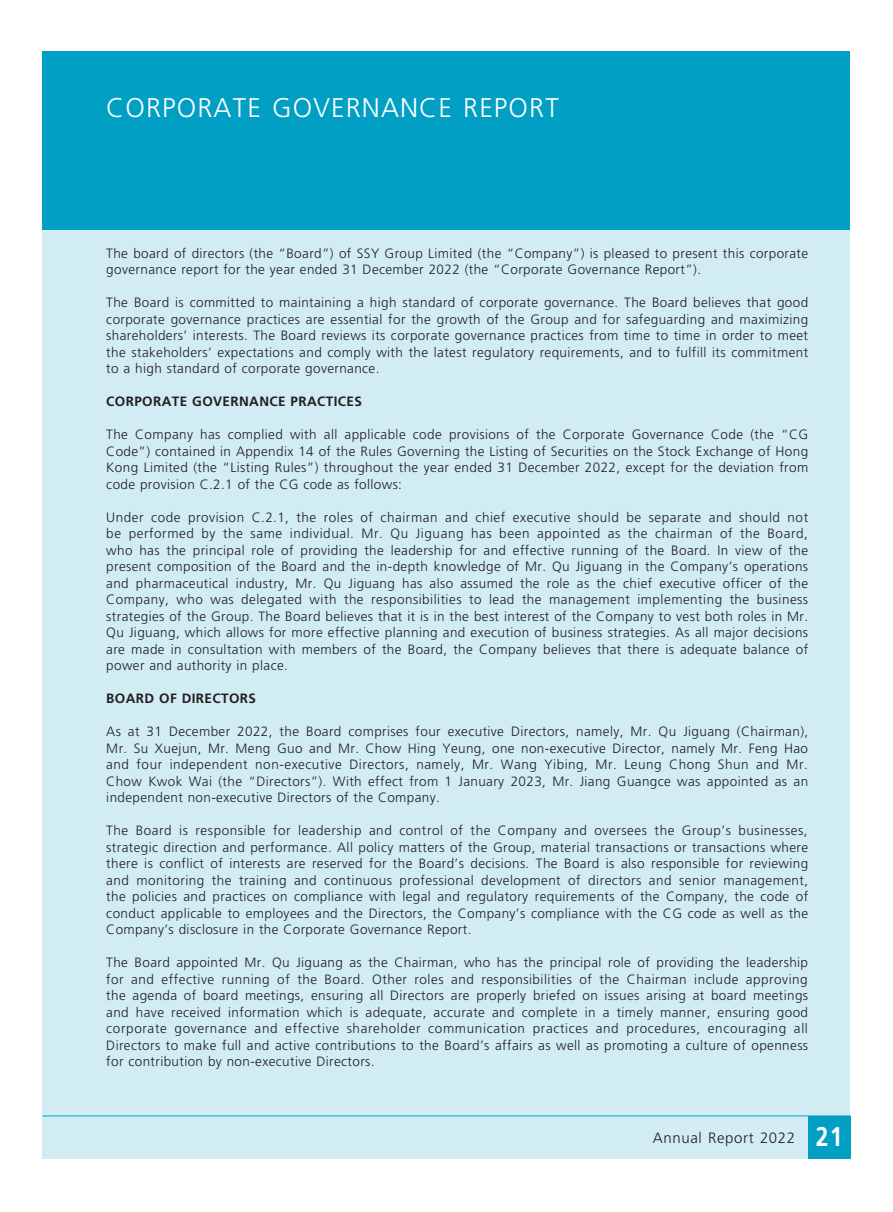
<style>
.page{position:relative;width:893px;height:1212px;background:#fff}
.page>*{position:absolute;margin:0;border:0;box-sizing:border-box;transform-origin:0 0}
.t1{font:300 27px "Frutiger LT Std";letter-spacing:.04em;color:#fff}
.t2{font:300 15px "Frutiger LT Std";letter-spacing:.04em;color:#231f20}
.t3{font:300 13.5px/16.5px "Frutiger LT Std";letter-spacing:.03em;color:#231f20;text-align:justify}
.t4{font:700 13.5px "Frutiger LT Std";letter-spacing:.03em;color:#231f20}
.s1{font-weight:700;font-size:27px;color:#fff}
</style>
<div class="page">
<div style="left:43px;top:230px;width:807px;height:929px;background:#d2ecf4"></div>
<div style="left:43px;top:51px;width:807px;height:179px;background:#009fc3"></div>
<div style="left:808px;top:1116px;width:42px;height:43px;background:#009fc3"></div>
<hr style="left:43px;top:1115px;width:807px;height:1px;background:#009fc3">
<h1 class="t1" style="left:106px;top:92px;width:454px">CORPORATE GOVERNANCE REPORT</h1>
<p class="t3" style="left:106px;top:245px;width:703px">The board of directors (the “Board”) of SSY Group Limited (the “Company”) is pleased to present this corporate governance report for the year ended 31 December 2022 (the “Corporate Governance Report”).</p>
<p class="t3" style="left:106px;top:295px;width:703px">The Board is committed to maintaining a high standard of corporate governance. The Board believes that good corporate governance practices are essential for the growth of the Group and for safeguarding and maximizing shareholders’ interests. The Board reviews its corporate governance practices from time to time in order to meet the stakeholders’ expectations and comply with the latest regulatory requirements, and to fulfill its commitment to a high standard of corporate governance.</p>
<p class="t4" style="left:106px;top:394px;width:257px">CORPORATE GOVERNANCE PRACTICES</p>
<p class="t3" style="left:106px;top:427px;width:703px">The Company has complied with all applicable code provisions of the Corporate Governance Code (the “CG Code”) contained in Appendix 14 of the Rules Governing the Listing of Securities on the Stock Exchange of Hong Kong Limited (the “Listing Rules”) throughout the year ended 31 December 2022, except for the deviation from code provision C.2.1 of the CG code as follows:</p>
<p class="t3" style="left:106px;top:509px;width:703px">Under code provision C.2.1, the roles of chairman and chief executive should be separate and should not be performed by the same individual. Mr. Qu Jiguang has been appointed as the chairman of the Board, who has the principal role of providing the leadership for and effective running of the Board. In view of the present composition of the Board and the in-depth knowledge of Mr. Qu Jiguang in the Company’s operations and pharmaceutical industry, Mr. Qu Jiguang has also assumed the role as the chief executive officer of the Company, who was delegated with the responsibilities to lead the management implementing the business strategies of the Group. The Board believes that it is in the best interest of the Company to vest both roles in Mr.<br>Qu Jiguang, which allows for more effective planning and execution of business strategies. As all major decisions are made in consultation with members of the Board, the Company believes that there is adequate balance of power and authority in place.</p>
<p class="t4" style="left:106px;top:691px;width:151px">BOARD OF DIRECTORS</p>
<p class="t3" style="left:106px;top:724px;width:703px">As at 31 December 2022, the Board comprises four executive Directors, namely, Mr. Qu Jiguang (Chairman), Mr. Su Xuejun, Mr. Meng Guo and Mr. Chow Hing Yeung, one non-executive Director, namely Mr. Feng Hao and four independent non-executive Directors, namely, Mr. Wang Yibing, Mr. Leung Chong Shun and Mr.<br>Chow Kwok Wai (the “Directors”). With effect from 1 January 2023, Mr. Jiang Guangce was appointed as an independent non-executive Directors of the Company.</p>
<p class="t3" style="left:106px;top:823px;width:703px">The Board is responsible for leadership and control of the Company and oversees the Group’s businesses, strategic direction and performance. All policy matters of the Group, material transactions or transactions where there is conflict of interests are reserved for the Board’s decisions. The Board is also responsible for reviewing and monitoring the training and continuous professional development of directors and senior management, the policies and practices on compliance with legal and regulatory requirements of the Company, the code of conduct applicable to employees and the Directors, the Company’s compliance with the CG code as well as the Company’s disclosure in the Corporate Governance Report.</p>
<p class="t3" style="left:106px;top:954px;width:703px">The Board appointed Mr. Qu Jiguang as the Chairman, who has the principal role of providing the leadership for and effective running of the Board. Other roles and responsibilities of the Chairman include approving the agenda of board meetings, ensuring all Directors are properly briefed on issues arising at board meetings and have received information which is adequate, accurate and complete in a timely manner, ensuring good corporate governance and effective shareholder communication practices and procedures, encouraging all Directors to make full and active contributions to the Board’s affairs as well as promoting a culture of openness for contribution by non-executive Directors.</p>
<p class="t2" style="left:653px;top:1129px;width:191px">Annual Report 2022 <span class="s1">21</span></p>
</div>
